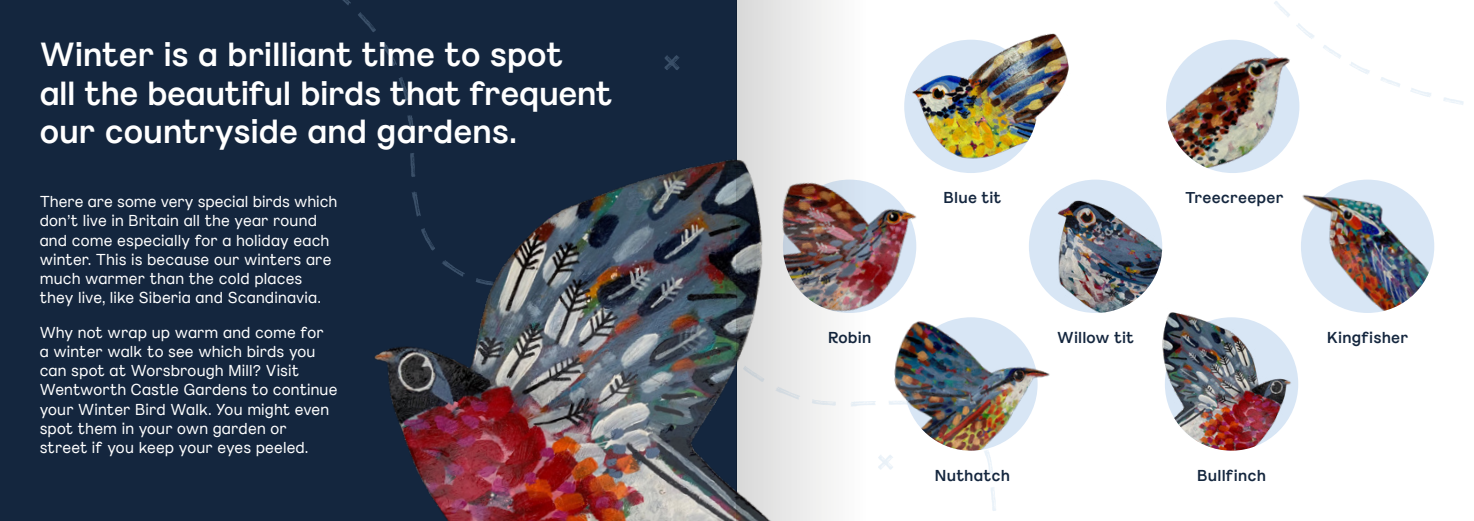
<style>
.page{position:relative;width:1474px;height:521px;background:#fff}
.page>*{position:absolute;margin:0;border:0;box-sizing:border-box;transform-origin:0 0}
.t1{font:500 33.25px/38.5px "Marguerite Grotesk";letter-spacing:-.005em;color:#fff}
.t2{font:15.75px/19.2px "Marguerite Grotesk";letter-spacing:.01em;color:#fff}
.t3{font:500 15.75px "Marguerite Grotesk";letter-spacing:.01em;color:#14263e}
</style>
<div class="page">
<div style="left:0;top:0;width:737px;height:521px;background:#14263e"></div>
<svg style="left:407px;top:115px;width:7px;height:12px"></svg>
<svg style="left:358px;top:12px;width:18px;height:20px"></svg>
<svg style="left:342px;top:0;width:9px;height:5px"></svg>
<svg style="left:399px;top:77px;width:10px;height:24px"></svg>
<svg style="left:381px;top:43px;width:16px;height:23px"></svg>
<svg style="left:991px;top:487px;width:5px;height:24px"></svg>
<svg style="left:984px;top:451px;width:9px;height:23px"></svg>
<svg style="left:1274px;top:1px;width:40px;height:38px"></svg>
<svg style="left:1443px;top:97px;width:20px;height:8px"></svg>
<svg style="left:1381px;top:77px;width:19px;height:10px"></svg>
<svg style="left:1410px;top:88px;width:21px;height:9px"></svg>
<svg style="left:1323px;top:45px;width:18px;height:14px"></svg>
<svg style="left:1349px;top:62px;width:21px;height:12px"></svg>
<svg style="left:664px;top:55px;width:15px;height:15px"></svg>
<img style="left:374px;top:127px;width:363px;height:394px">
<div style="left:1028px;top:180px;width:134px;height:133px;background:#d8e6f5;border-radius:50%"></div>
<img style="left:933px;top:317px;width:117px;height:134px">
<img style="left:1042px;top:186px;width:120px;height:127px">
<img style="left:1301px;top:185px;width:133px;height:128px">
<img style="left:1158px;top:306px;width:140px;height:145px">
<img style="left:933px;top:33px;width:136px;height:140px">
<img style="left:1166px;top:40px;width:133px;height:133px">
<img style="left:737px;top:0;width:196px;height:521px">
<h1 class="t1" style="left:40px;top:36px;width:574px">Winter is a brilliant time to spot<br>all the beautiful birds that frequent our countryside and gardens.</h1>
<p class="t3" style="left:943px;top:187px;width:59px">Blue tit</p>
<p class="t3" style="left:1184px;top:187px;width:100px">Treecreeper</p>
<p class="t2" style="left:40px;top:192px;width:299px">There are some very special birds which don’t live in Britain all the year round and come especially for a holiday each winter. This is because our winters are much warmer than the cold places they live, like Siberia and Scandinavia.</p>
<p class="t2" style="left:40px;top:323px;width:299px">Why not wrap up warm and come for<br>a winter walk to see which birds you can spot at Worsbrough Mill? Visit Wentworth Castle Gardens to continue your Winter Bird Walk. You might even spot them in your own garden or street if you keep your eyes peeled.</p>
<p class="t3" style="left:828px;top:327px;width:45px">Robin</p>
<p class="t3" style="left:1057px;top:327px;width:78px">Willow tit</p>
<p class="t3" style="left:1327px;top:327px;width:82px">Kingfisher</p>
<p class="t3" style="left:934px;top:465px;width:77px">Nuthatch</p>
<p class="t3" style="left:1197px;top:465px;width:70px">Bullfinch</p>
</div>
